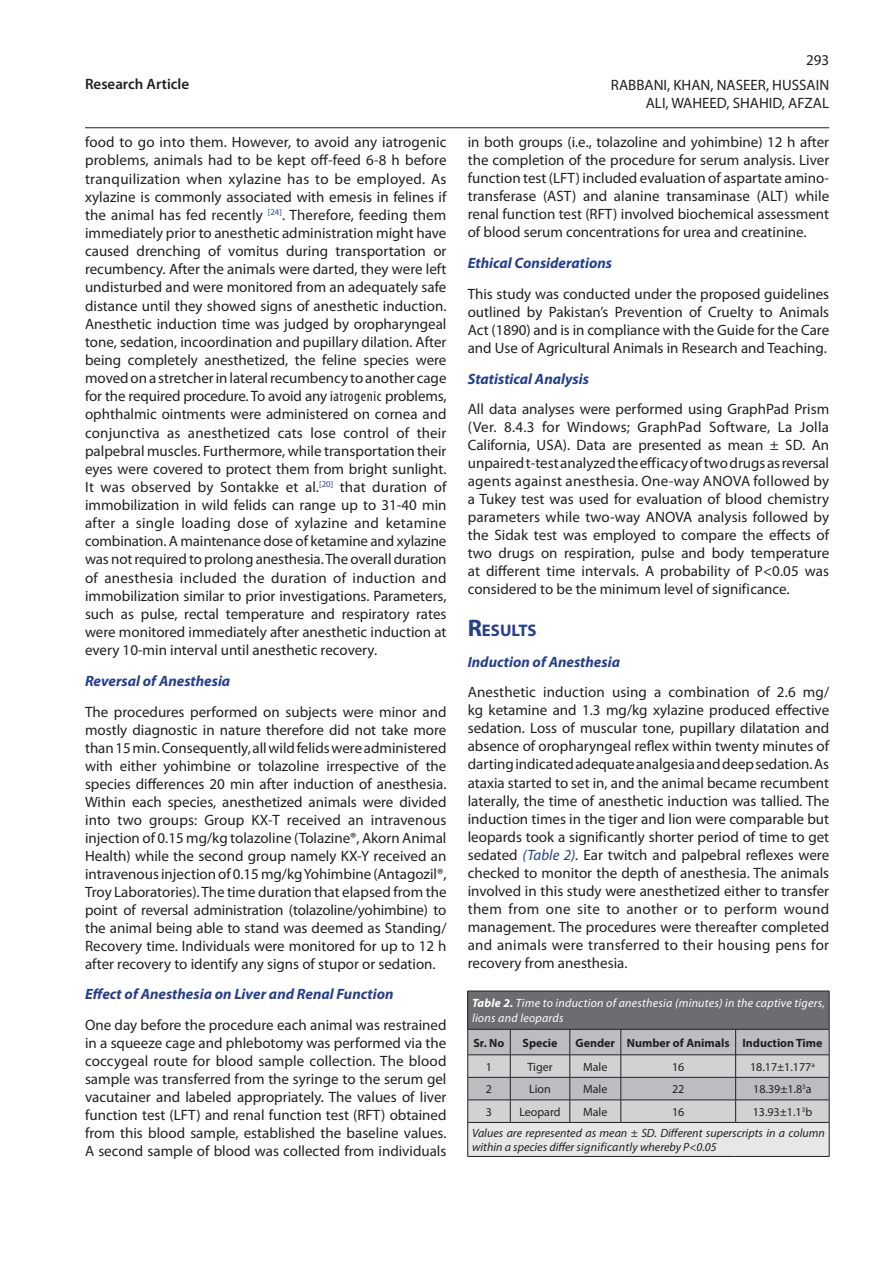
<style>
.page{position:relative;width:893px;height:1263px;background:#fff}
.page>*{position:absolute;margin:0;border:0;box-sizing:border-box;transform-origin:0 0}
.t1{font:700 16.8px "Myriad Pro";color:#253f8e}
.t2{font:15px/18px "Myriad Pro";color:#231f20;text-align:justify}
.t3{font:italic 700 15px "Myriad Pro";color:#253f8e}
.t4{font:600 15px "Myriad Pro";color:#231f20}
.t5{font:italic 12px/21px "Myriad Pro";color:#231f20}
.t6{font:italic 12px/14.4px "Myriad Pro";letter-spacing:.02em;color:#fff}
.t7{font:12px "Myriad Pro";color:#231f20}
.t8{font:700 12px "Myriad Pro";color:#231f20}
.s1{font-stretch:condensed}
.s2{font-size:24px}
.s3{font-style:italic;color:#253f8e}
.s4{font-style:italic}
.s5{font-weight:700}
.s6{font-style:normal}
</style>
<div class="page">
<hr style="left:85px;top:127px;width:744px;height:1px;background:#231f20">
<div style="left:468px;top:991px;width:361px;height:38px;background:#6c6d70"></div>
<div style="left:468px;top:1122px;width:361px;height:34px;background:#e6e7e9"></div>
<hr style="left:468px;top:991px;width:42px;height:1px;background:#231f20">
<hr style="left:467px;top:991px;width:1px;height:38px;background:#231f20">
<hr style="left:510px;top:991px;width:60px;height:1px;background:#231f20">
<hr style="left:570px;top:991px;width:51px;height:1px;background:#231f20">
<hr style="left:621px;top:991px;width:115px;height:1px;background:#231f20">
<hr style="left:736px;top:991px;width:93px;height:1px;background:#231f20">
<hr style="left:829px;top:991px;width:1px;height:38px;background:#231f20">
<svg style="left:467px;top:1029px;width:363px;height:93px;background:#bcbdbf"></svg>
<hr style="left:468px;top:1122px;width:42px;height:1px;background:#231f20">
<hr style="left:467px;top:1122px;width:1px;height:34px;background:#231f20">
<hr style="left:510px;top:1122px;width:60px;height:1px;background:#231f20">
<hr style="left:570px;top:1122px;width:51px;height:1px;background:#231f20">
<hr style="left:621px;top:1122px;width:115px;height:1px;background:#231f20">
<hr style="left:736px;top:1122px;width:93px;height:1px;background:#231f20">
<hr style="left:829px;top:1122px;width:1px;height:34px;background:#231f20">
<hr style="left:468px;top:1156px;width:42px;height:1px;background:#231f20">
<hr style="left:510px;top:1156px;width:60px;height:1px;background:#231f20">
<hr style="left:570px;top:1156px;width:51px;height:1px;background:#231f20">
<hr style="left:621px;top:1156px;width:115px;height:1px;background:#231f20">
<hr style="left:736px;top:1156px;width:93px;height:1px;background:#231f20">
<p class="t4" style="left:85px;top:74px;width:106px">Research Article</p>
<p class="t2" style="left:85px;top:133px;width:363px">food to go into them. However, to avoid any iatrogenic problems, animals had to be kept off-feed 6-8 h before tranquilization when xylazine has to be employed. As xylazine is commonly associated with emesis in felines if the animal has fed recently <sup>[24]</sup>. Therefore, feeding them immediately prior to anesthetic administration might have caused drenching of vomitus during transportation or recumbency. After the animals were darted, they were left undisturbed and were monitored from an adequately safe distance until they showed signs of anesthetic induction.<br>Anesthetic induction time was judged by oropharyngeal tone, sedation, incoordination and pupillary dilation. After being completely anesthetized, the feline species were moved on a stretcher in lateral recumbency to another cage for the required procedure. To avoid any <span class="s1">iatrogenic</span> problems, ophthalmic ointments were administered on cornea and conjunctiva as anesthetized cats lose control of their palpebral muscles. Furthermore, while transportation their eyes were covered to protect them from bright sunlight.<br>It was observed by Sontakke et al.<sup>[20]</sup> that duration of immobilization in wild felids can range up to 31-40 min after a single loading dose of xylazine and ketamine combination. A maintenance dose of ketamine and xylazine was not required to prolong anesthesia. The overall duration of anesthesia included the duration of induction and immobilization similar to prior investigations. Parameters, such as pulse, rectal temperature and respiratory rates were monitored immediately after anesthetic induction at every 10-min interval until anesthetic recovery.</p>
<p class="t3" style="left:85px;top:671px;width:147px">Reversal of Anesthesia</p>
<p class="t2" style="left:85px;top:702px;width:363px">The procedures performed on subjects were minor and mostly diagnostic in nature therefore did not take more than 15 min. Consequently, all wild felids were administered with either yohimbine or tolazoline irrespective of the species differences 20 min after induction of anesthesia.<br>Within each species, anesthetized animals were divided into two groups: Group KX-T received an intravenous injection of 0.15 mg/kg tolazoline (Tolazine®, Akorn Animal Health) while the second group namely KX-Y received an intravenous injection of 0.15 mg/kg Yohimbine (Antagozil®, Troy Laboratories). The time duration that elapsed from the point of reversal administration (tolazoline/yohimbine) to the animal being able to stand was deemed as Standing/ Recovery time. Individuals were monitored for up to 12 h after recovery to identify any signs of stupor or sedation.</p>
<p class="t3" style="left:85px;top:985px;width:310px">Effect of Anesthesia on Liver and Renal Function</p>
<p class="t2" style="left:85px;top:1016px;width:363px">One day before the procedure each animal was restrained in a squeeze cage and phlebotomy was performed via the coccygeal route for blood sample collection. The blood sample was transferred from the syringe to the serum gel vacutainer and labeled appropriately. The values of liver function test (LFT) and renal function test (RFT) obtained from this blood sample, established the baseline values.<br>A second sample of blood was collected from individuals</p>
<p class="t2" style="left:611px;top:47px;width:220px;line-height:25px;text-align:right">293<br>RABBANI, KHAN, NASEER, HUSSAIN</p>
<p class="t2" style="left:646px;top:94px;width:185px">ALI, WAHEED, SHAHID, AFZAL</p>
<p class="t2" style="left:468px;top:133px;width:363px">in both groups (i.e., tolazoline and yohimbine) 12 h after the completion of the procedure for serum analysis. Liver function test (LFT) included evaluation of aspartate amino&shy;transferase (AST) and alanine transaminase (ALT) while renal function test (RFT) involved biochemical assessment of blood serum concentrations for urea and creatinine.</p>
<p class="t3" style="left:468px;top:253px;width:146px">Ethical Considerations</p>
<p class="t2" style="left:468px;top:285px;width:363px">This study was conducted under the proposed guidelines outlined by Pakistan’s Prevention of Cruelty to Animals Act (1890) and is in compliance with the Guide for the Care and Use of Agricultural Animals in Research and Teaching.</p>
<p class="t3" style="left:468px;top:369px;width:123px">Statistical Analysis</p>
<p class="t2" style="left:468px;top:400px;width:363px">All data analyses were performed using GraphPad Prism (Ver. 8.4.3 for Windows; GraphPad Software, La Jolla California, USA). Data are presented as mean ± SD. An unpaired t-test analyzed the efficacy of two drugs as reversal agents against anesthesia. One-way ANOVA followed by a Tukey test was used for evaluation of blood chemistry parameters while two-way ANOVA analysis followed by the Sidak test was employed to compare the effects of two drugs on respiration, pulse and body temperature at different time intervals. A probability of P&lt;0.05 was considered to be the minimum level of significance.</p>
<p class="t1" style="left:468px;top:621px;width:70px"><span class="s2">R</span>ESULTS</p>
<p class="t3" style="left:468px;top:652px;width:154px">Induction of Anesthesia</p>
<p class="t2" style="left:468px;top:683px;width:363px">Anesthetic induction using a combination of 2.6 mg/ kg ketamine and 1.3 mg/kg xylazine produced effective sedation. Loss of muscular tone, pupillary dilatation and absence of oropharyngeal reflex within twenty minutes of darting indicated adequate analgesia and deep sedation. As ataxia started to set in, and the animal became recumbent laterally, the time of anesthetic induction was tallied. The induction times in the tiger and lion were comparable but leopards took a significantly shorter period of time to get sedated <span class="s3">(Table 2)</span><span class="s4">.</span> Ear twitch and palpebral reflexes were checked to monitor the depth of anesthesia. The animals involved in this study were anesthetized either to transfer them from one site to another or to perform wound management. The procedures were thereafter completed and animals were transferred to their housing pens for recovery from anesthesia.</p>
<p class="t6" style="left:472px;top:996px;width:354px"><span class="s5">Table 2.</span> Time to induction of anesthesia (minutes) in the captive tigers, lions and leopards</p>
<p class="t8" style="left:473px;top:1036px;width:33px">Sr. No</p>
<p class="t8" style="left:522px;top:1036px;width:37px">Specie</p>
<p class="t8" style="left:575px;top:1036px;width:248px">Gender Number of Animals Induction Time</p>
<p class="t7" style="left:486px;top:1059px;width:8px">1</p>
<p class="t7" style="left:527px;top:1059px;width:27px">Tiger</p>
<p class="t7" style="left:583px;top:1059px;width:26px">Male</p>
<p class="t7" style="left:672px;top:1059px;width:14px">16</p>
<p class="t7" style="left:750px;top:1059px;width:66px">18.17±1.177<sup>a</sup></p>
<p class="t7" style="left:486px;top:1082px;width:8px">2</p>
<p class="t7" style="left:529px;top:1082px;width:23px">Lion</p>
<p class="t7" style="left:583px;top:1082px;width:26px">Male</p>
<p class="t7" style="left:672px;top:1082px;width:14px">22</p>
<p class="t7" style="left:753px;top:1082px;width:60px">18.39±1.8<sup>3</sup>a</p>
<p class="t7" style="left:486px;top:1104px;width:8px">3</p>
<p class="t7" style="left:519px;top:1104px;width:43px">Leopard</p>
<p class="t7" style="left:583px;top:1104px;width:26px">Male</p>
<p class="t7" style="left:672px;top:1104px;width:14px">16</p>
<p class="t5" style="left:472px;top:1101px;width:354px;text-indent:281px"><span class="s6">13.93±1.1</span><sup>3</sup><span class="s6">b<br></span>Values are represented as mean ± SD. Different superscripts in a column</p>
<p class="t5" style="left:472px;top:1136px;width:246px">within a species differ significantly whereby P&lt;0.05</p>
</div>
